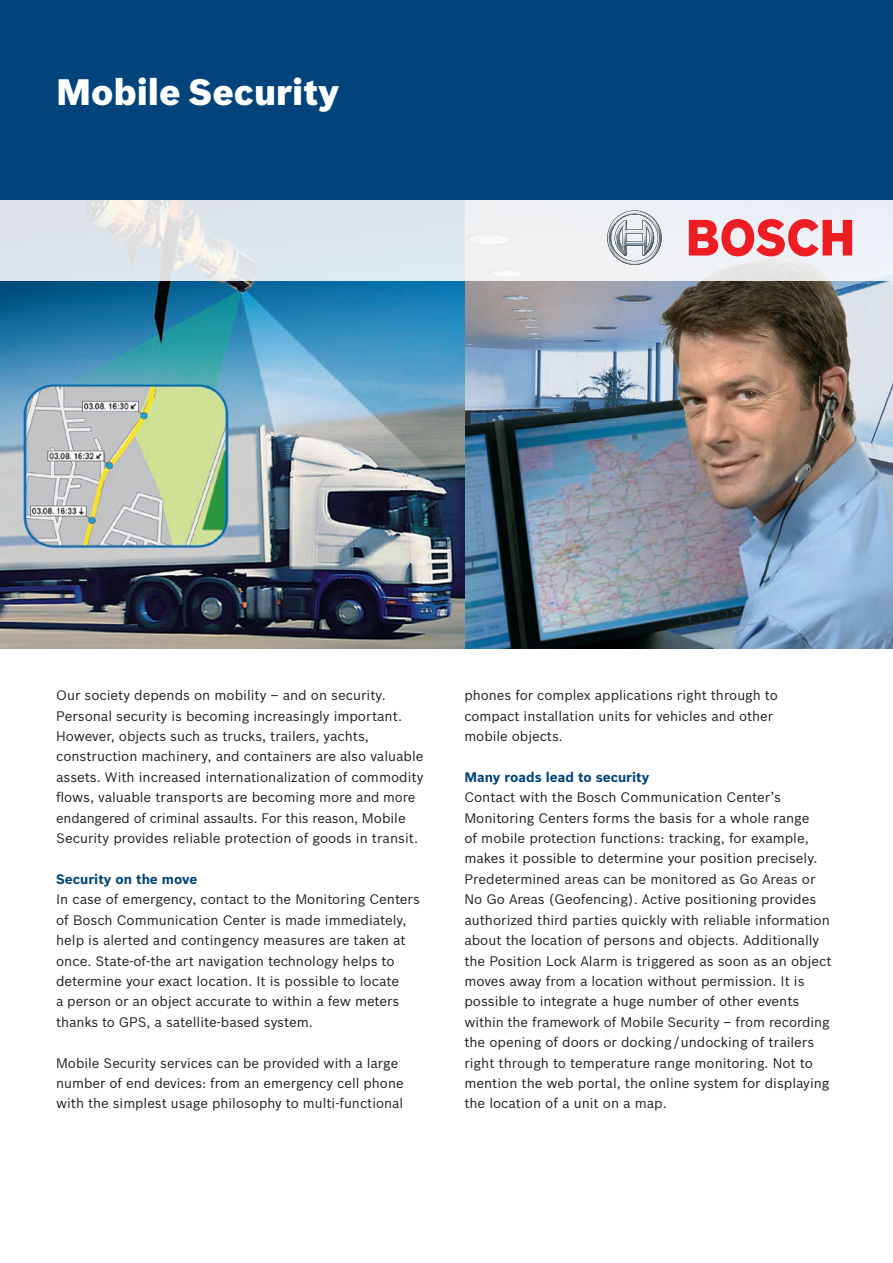
<style>
.page{position:relative;width:893px;height:1263px;background:#fff}
.page>*{position:absolute;margin:0;border:0;box-sizing:border-box;transform-origin:0 0}
.Headline_1_Black_24_9_6_White{font:900 36px "Bosch Sans";color:#fff}
.Copy_9_4_8{font:13.5px/20.4px "Bosch Sans";color:#231f20}
.Headline_3_Bold_9_4_8_Pant__295{font:13.5px/20.4px "Bosch Sans";color:#231f20}
.Headline_3_Bold_9_4_8_Pant__295-2{font:700 13.5px "Bosch Sans";color:#00447b}
</style>
<div class="page">
<img style="left:464px;top:281px;width:429px;height:367px">
<img style="left:0;top:281px;width:464px;height:367px">
<svg style="left:0;top:199px;width:893px;height:82px;fill:#dee9ee"></svg>
<svg style="left:607px;top:210px;width:55px;height:55px"></svg>
<svg style="left:689px;top:219px;width:163px;height:37px;background:#ed757a"></svg>
<div style="left:0;top:0;width:893px;height:199px;background:#00447b"></div>
<p class="Headline_1_Black_24_9_6_White" style="left:56px;top:69px;width:284px">Mobile Security</p>
<p class="Headline_3_Bold_9_4_8_Pant__295" style="left:56px;top:685px;width:369px">Our society depends on mobility – and on security.<br>Personal security is becoming increasingly important.<br>However, objects such as trucks, trailers, yachts, construction machinery, and containers are also valuable assets. With increased internationalization of commodity flows, valuable transports are becoming more and more endangered of criminal assaults. For this reason, Mobile Security provides reliable protection of goods in transit.</p>
<p class="Headline_3_Bold_9_4_8_Pant__295-2" style="left:56px;top:870px;width:143px">Security on the move</p>
<p class="Copy_9_4_8" style="left:56px;top:889px;width:365px">In case of emergency, contact to the Monitoring Centers of Bosch Communication Center is made immediately, help is alerted and contingency measures are taken at once. State-of-the art navigation technology helps to determine your exact location. It is possible to locate<br>a person or an object accurate to within a few meters thanks to GPS, a satellite-based system.</p>
<p class="Copy_9_4_8" style="left:56px;top:1052px;width:349px">Mobile Security services can be provided with a large number of end devices: from an emergency cell phone with the simplest usage philosophy to multi-functional</p>
<p class="Copy_9_4_8" style="left:464px;top:685px;width:315px">phones for complex applications right through to compact installation units for vehicles and other mobile objects.</p>
<p class="Headline_3_Bold_9_4_8_Pant__295-2" style="left:464px;top:768px;width:186px">Many roads lead to security</p>
<p class="Copy_9_4_8" style="left:464px;top:787px;width:369px">Contact with the Bosch Communication Center’s Monitoring Centers forms the basis for a whole range<br>of mobile protection functions: tracking, for example, makes it possible to determine your position precisely.<br>Predetermined areas can be monitored as Go Areas or No Go Areas (Geofencing). Active positioning provides authorized third parties quickly with reliable information about the location of persons and objects. Additionally the Position Lock Alarm is triggered as soon as an object moves away from a location without permission. It is possible to integrate a huge number of other events within the framework of Mobile Security – from recording the opening of doors or docking/undocking of trailers right through to temperature range monitoring. Not to mention the web portal, the online system for displaying the location of a unit on a map.</p>
</div>
